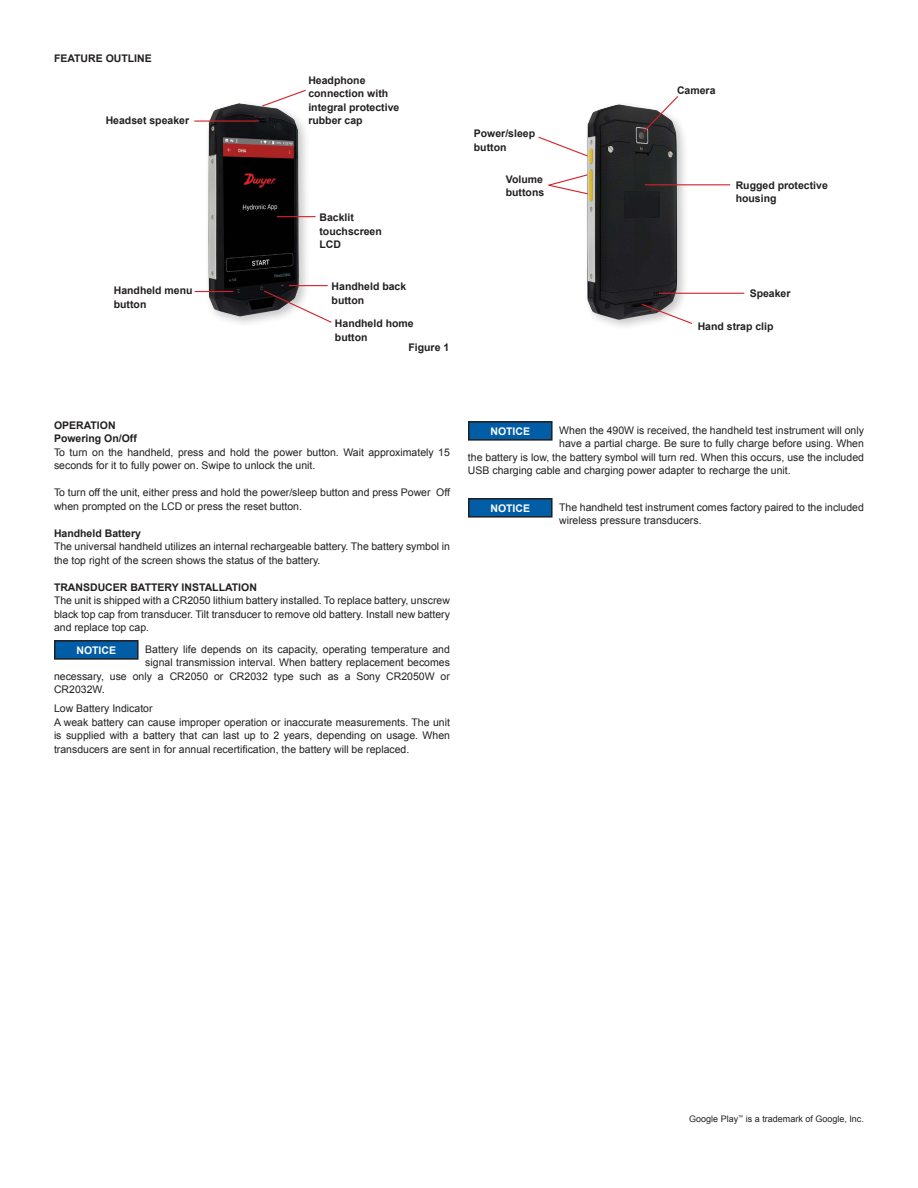
<style>
.page{position:relative;width:918px;height:1188px;background:#fff}
.page>*{position:absolute;margin:0;border:0;box-sizing:border-box;transform-origin:0 0}
.t1{font:10.5px/13.5px "Arial";color:#231f20}
.t2{font:700 10.5px/13.5px "Arial";color:#231f20}
.t3{font:700 10.5px "Arial";color:#fff}
.t4{font:9px "Arial";color:#231f20}
</style>
<div class="page">
<div style="left:55px;top:641px;width:83px;height:18px;background:#005da6"></div>
<div style="left:54px;top:640px;width:85px;height:20px;border:2px solid #231f20"></div>
<div style="left:469px;top:422px;width:83px;height:18px;background:#005da6"></div>
<div style="left:468px;top:421px;width:85px;height:20px;border:2px solid #231f20"></div>
<div style="left:469px;top:499px;width:83px;height:18px;background:#005da6"></div>
<div style="left:468px;top:498px;width:85px;height:20px;border:2px solid #231f20"></div>
<div style="left:583px;top:104px;width:106px;height:228px;background:#231f20;opacity:.25"></div>
<img style="left:587px;top:104px;width:90px;height:216px">
<div style="left:204px;top:99px;width:107px;height:229px;background:#231f20;opacity:.25"></div>
<img style="left:208px;top:103px;width:91px;height:214px">
<svg style="left:261px;top:89px;width:46px;height:19px"></svg>
<hr style="left:659px;top:293px;width:85px;height:1px;background:#d2232a">
<svg style="left:538px;top:136px;width:51px;height:21px"></svg>
<hr style="left:645px;top:184px;width:85px;height:1px;background:#d2232a">
<svg style="left:640px;top:303px;width:53px;height:22px"></svg>
<hr style="left:194px;top:120px;width:65px;height:2px;background:#d2232a">
<svg style="left:548px;top:174px;width:41px;height:21px"></svg>
<svg style="left:263px;top:290px;width:69px;height:34px"></svg>
<hr style="left:195px;top:291px;width:38px;height:1px;background:#d2232a">
<hr style="left:289px;top:285px;width:39px;height:1px;background:#d2232a">
<hr style="left:277px;top:216px;width:39px;height:1px;background:#d2232a">
<svg style="left:642px;top:96px;width:37px;height:37px"></svg>
<p class="t2" style="left:54px;top:52px;width:99px">FEATURE OUTLINE</p>
<p class="t2" style="left:106px;top:114px;width:85px">Headset speaker</p>
<p class="t2" style="left:114px;top:284px;width:80px">Handheld menu button</p>
<p class="t2" style="left:308px;top:74px;width:93px">Headphone connection with integral protective rubber cap</p>
<p class="t2" style="left:319px;top:211px;width:64px">Backlit touchscreen<br>LCD</p>
<p class="t2" style="left:332px;top:280px;width:76px">Handheld back button</p>
<p class="t2" style="left:335px;top:317px;width:80px">Handheld home button</p>
<p class="t2" style="left:409px;top:341px;width:42px">Figure 1</p>
<p class="t2" style="left:474px;top:127px;width:63px">Power/sleep button</p>
<p class="t2" style="left:506px;top:173px;width:40px">Volume buttons</p>
<p class="t2" style="left:677px;top:84px;width:40px">Camera</p>
<p class="t2" style="left:736px;top:178px;width:94px">Rugged protective housing</p>
<p class="t2" style="left:750px;top:287px;width:42px">Speaker</p>
<p class="t2" style="left:698px;top:320px;width:77px">Hand strap clip</p>
<p class="t2" style="left:54px;top:419px;width:84px">OPERATION<br>Powering On/Off</p>
<p class="t1" style="left:54px;top:445px;width:397px">To turn on the handheld, press and hold the power button. Wait approximately 15 seconds for it to fully power on. Swipe to unlock the unit.</p>
<p class="t1" style="left:54px;top:486px;width:398px">To turn off the unit, either press and hold the power/sleep button and press Power Off when prompted on the LCD or press the reset button.</p>
<p class="t2" style="left:54px;top:527px;width:88px">Handheld Battery</p>
<p class="t1" style="left:54px;top:540px;width:397px">The universal handheld utilizes an internal rechargeable battery. The battery symbol in the top right of the screen shows the status of the battery.</p>
<p class="t2" style="left:54px;top:581px;width:204px">TRANSDUCER BATTERY INSTALLATION</p>
<p class="t1" style="left:54px;top:594px;width:397px;text-align:justify">The unit is shipped with a CR2050 lithium battery installed. To replace battery, unscrew black top cap from transducer. Tilt transducer to remove old battery. Install new battery and replace top cap.</p>
<p class="t1" style="left:145px;top:643px;width:306px">Battery life depends on its capacity, operating temperature and</p>
<p class="t1" style="left:145px;top:656px;width:306px">signal transmission interval. When battery replacement becomes</p>
<p class="t1" style="left:54px;top:670px;width:397px">necessary, use only a CR2050 or CR2032 type such as a Sony CR2050W or</p>
<p class="t1" style="left:54px;top:683px;width:52px">CR2032W.</p>
<p class="t3" style="left:76px;top:643px;width:41px">NOTICE</p>
<p class="t1" style="left:54px;top:702px;width:398px">Low Battery Indicator<br>A weak battery can cause improper operation or inaccurate measurements. The unit is supplied with a battery that can last up to 2 years, depending on usage. When transducers are sent in for annual recertification, the battery will be replaced.</p>
<p class="t1" style="left:559px;top:424px;width:306px">When the 490W is received, the handheld test instrument will only</p>
<p class="t1" style="left:559px;top:437px;width:306px">have a partial charge. Be sure to fully charge before using. When</p>
<p class="t1" style="left:468px;top:451px;width:398px">the battery is low, the battery symbol will turn red. When this occurs, use the included</p>
<p class="t1" style="left:468px;top:464px;width:324px">USB charging cable and charging power adapter to recharge the unit.</p>
<p class="t3" style="left:490px;top:424px;width:41px">NOTICE</p>
<p class="t3" style="left:490px;top:501px;width:41px">NOTICE</p>
<p class="t1" style="left:559px;top:501px;width:306px">The handheld test instrument comes factory paired to the included wireless pressure transducers.</p>
<p class="t4" style="left:689px;top:1113px;width:176px">Google Play<sup>™</sup> is a trademark of Google, Inc.</p>
</div>
